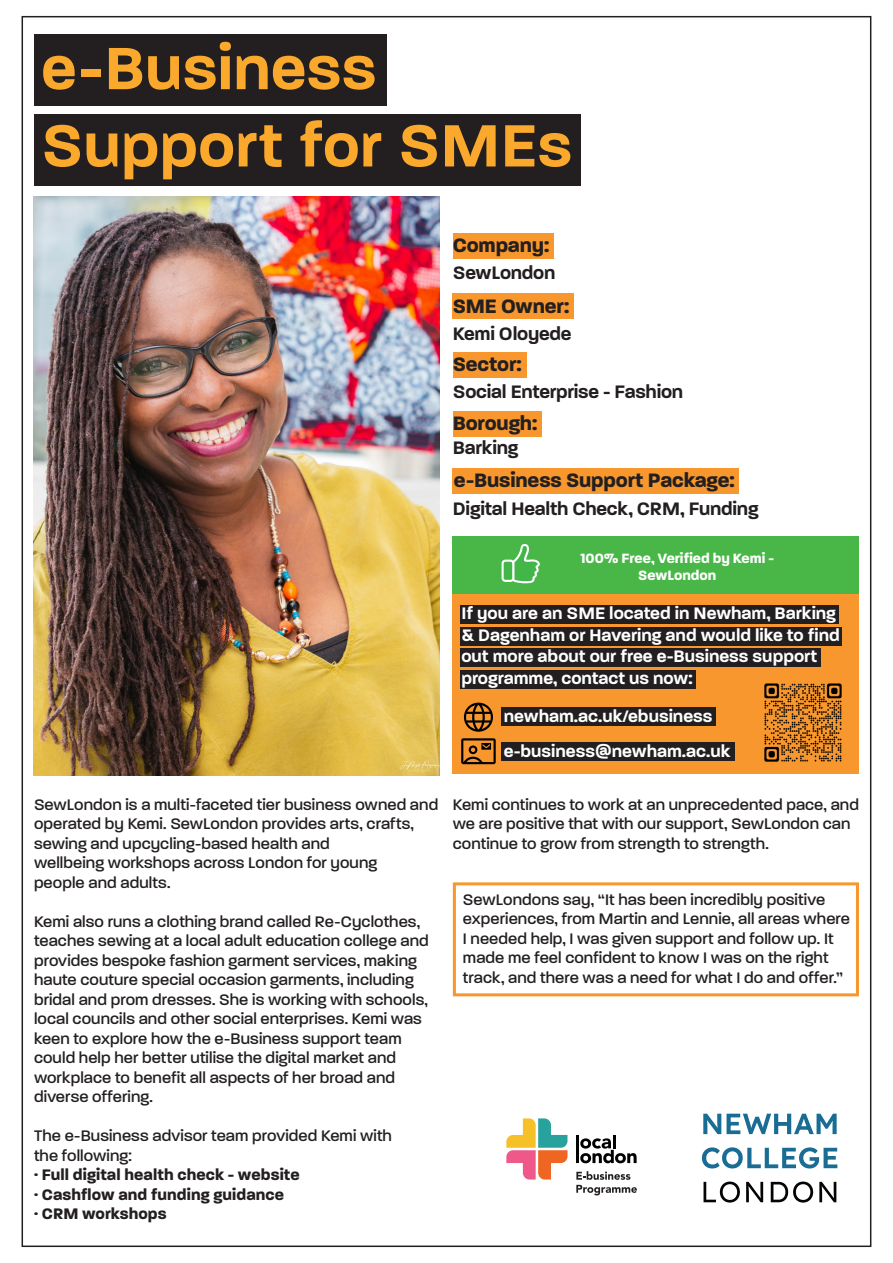
<style>
.page{position:relative;width:893px;height:1263px;background:#fff}
.page>*{position:absolute;margin:0;border:0;box-sizing:border-box;transform-origin:0 0}
.t1{font:600 64.35px/77.2px "Paralucent";letter-spacing:.005em;color:#faa92c}
.t2{font:700 21px "Paralucent";letter-spacing:-.01em;color:#231f20}
.t3{font:600 19.5px "Paralucent";letter-spacing:-.01em;color:#231f20}
.t4{font:600 18px/21.6px "Paralucent";color:#fff}
.t5{font:500 16.5px/19.5px "Paralucent";letter-spacing:.005em;color:#231f20}
.t6{font:700 16.5px "Paralucent";letter-spacing:.005em;color:#231f20}
.t7{font:700 14.55px "Paralucent";color:#fff}
</style>
<div class="page">
<div style="left:453px;top:468px;width:286px;height:26px;background:#f7972d"></div>
<div style="left:453px;top:411px;width:88px;height:26px;background:#f7972d"></div>
<div style="left:453px;top:352px;width:73px;height:26px;background:#f7972d"></div>
<div style="left:453px;top:293px;width:121px;height:26px;background:#f7972d"></div>
<div style="left:453px;top:233px;width:100px;height:26px;background:#f7972d"></div>
<img style="left:34px;top:197px;width:406px;height:578px">
<div style="left:34px;top:34px;width:353px;height:71px;background:#231f20"></div>
<div style="left:34px;top:114px;width:546px;height:71px;background:#231f20"></div>
<div style="left:453px;top:536px;width:406px;height:58px;background:#49b748"></div>
<svg style="left:510px;top:543px;width:30px;height:41px"></svg>
<div style="left:503px;top:561px;width:10px;height:20px;background:#42b649;border-radius:3px"></div>
<div style="left:502px;top:560px;width:12px;height:22px;border:2px solid #fff;border-radius:3px"></div>
<div style="left:453px;top:882px;width:406px;height:114px;border:3px solid #f7972d"></div>
<div style="left:453px;top:594px;width:406px;height:179px;background:#f7972d"></div>
<div style="left:501px;top:707px;width:215px;height:18px;background:#231f20"></div>
<div style="left:501px;top:742px;width:233px;height:19px;background:#231f20"></div>
<div style="left:460px;top:605px;width:378px;height:19px;background:#231f20"></div>
<div style="left:460px;top:627px;width:381px;height:18px;background:#231f20"></div>
<div style="left:460px;top:648px;width:360px;height:19px;background:#231f20"></div>
<div style="left:460px;top:670px;width:235px;height:19px;background:#231f20"></div>
<svg style="left:461px;top:738px;width:35px;height:26px"></svg>
<svg style="left:464px;top:703px;width:29px;height:29px"></svg>
<img style="left:764px;top:683px;width:78px;height:79px">
<svg style="left:703px;top:1114px;width:68px;height:20px"></svg>
<hr style="left:787px;top:1114px;width:4px;height:20px;background:#196d95">
<svg style="left:778px;top:1122px;width:9px;height:4px"></svg>
<svg style="left:774px;top:1114px;width:4px;height:20px"></svg>
<svg style="left:794px;top:1114px;width:43px;height:20px"></svg>
<svg style="left:702px;top:1147px;width:135px;height:21px"></svg>
<svg style="left:703px;top:1181px;width:37px;height:21px"></svg>
<svg style="left:746px;top:1182px;width:17px;height:20px"></svg>
<svg style="left:771px;top:1181px;width:42px;height:21px"></svg>
<svg style="left:819px;top:1182px;width:17px;height:20px"></svg>
<svg style="left:576px;top:1135px;width:61px;height:28px"></svg>
<svg style="left:506px;top:1118px;width:61px;height:61px"></svg>
<svg style="left:576px;top:1171px;width:61px;height:24px"></svg>
<p class="t1" style="left:41px;top:30px;width:532px">e-Business<br>Support for SMEs</p>
<p class="t2" style="left:453px;top:232px;width:98px">Company:</p>
<p class="t3" style="left:453px;top:261px;width:104px">SewLondon</p>
<p class="t2" style="left:453px;top:294px;width:118px">SME Owner:</p>
<p class="t3" style="left:453px;top:321px;width:120px">Kemi Oloyede</p>
<p class="t2" style="left:453px;top:352px;width:70px">Sector:</p>
<p class="t3" style="left:453px;top:380px;width:232px">Social Enterprise - Fashion</p>
<p class="t3" style="left:453px;top:436px;width:67px">Barking</p>
<p class="t2" style="left:453px;top:410px;width:86px">Borough:</p>
<p class="t2" style="left:454px;top:467px;width:282px">e-Business Support Package:</p>
<p class="t3" style="left:453px;top:497px;width:307px">Digital Health Check, CRM, Funding</p>
<p class="t7" style="left:580px;top:549px;width:195px">100% Free, Verified by Kemi -</p>
<p class="t7" style="left:638px;top:567px;width:80px">SewLondon</p>
<p class="t4" style="left:461px;top:602px;width:380px">If you are an SME located in Newham, Barking &amp; Dagenham or Havering and would like to find out more about our free e-Business support programme, contact us now:</p>
<p class="t4" style="left:504px;top:705px;width:210px">newham.ac.uk/ebusiness</p>
<p class="t5" style="left:34px;top:795px;width:406px">SewLondon is a multi-faceted tier business owned and operated by Kemi. SewLondon provides arts, crafts, sewing and upcycling-based health and</p>
<p class="t5" style="left:34px;top:853px;width:345px">wellbeing workshops across London for young</p>
<p class="t5" style="left:34px;top:873px;width:138px">people and adults.</p>
<p class="t5" style="left:34px;top:912px;width:396px">Kemi also runs a clothing brand called Re-Cyclothes, teaches sewing at a local adult education college and provides bespoke fashion garment services, making haute couture special occasion garments, including bridal and prom dresses. She is working with schools, local councils and other social enterprises. Kemi was keen to explore how the e-Business support team could help her better utilise the digital market and workplace to benefit all aspects of her broad and</p>
<p class="t5" style="left:34px;top:1087px;width:120px">diverse offering.</p>
<p class="t5" style="left:34px;top:1126px;width:359px">The e-Business advisor team provided Kemi with</p>
<p class="t5" style="left:34px;top:1146px;width:99px">the following:</p>
<p class="t6" style="left:34px;top:1165px;width:267px">· Full digital health check - website</p>
<p class="t6" style="left:34px;top:1184px;width:252px">· Cashflow and funding guidance</p>
<p class="t6" style="left:34px;top:1204px;width:134px">· CRM workshops</p>
<p class="t4" style="left:504px;top:741px;width:228px">e-business@newham.ac.uk</p>
<p class="t5" style="left:453px;top:795px;width:408px">Kemi continues to work at an unprecedented pace, and we are positive that with our support, SewLondon can continue to grow from strength to strength.</p>
<p class="t5" style="left:463px;top:889px;width:389px">SewLondons say, “It has been incredibly positive experiences, from Martin and Lennie, all areas where I needed help, I was given support and follow up. It made me feel confident to know I was on the right track, and there was a need for what I do and offer.”</p>
</div>
